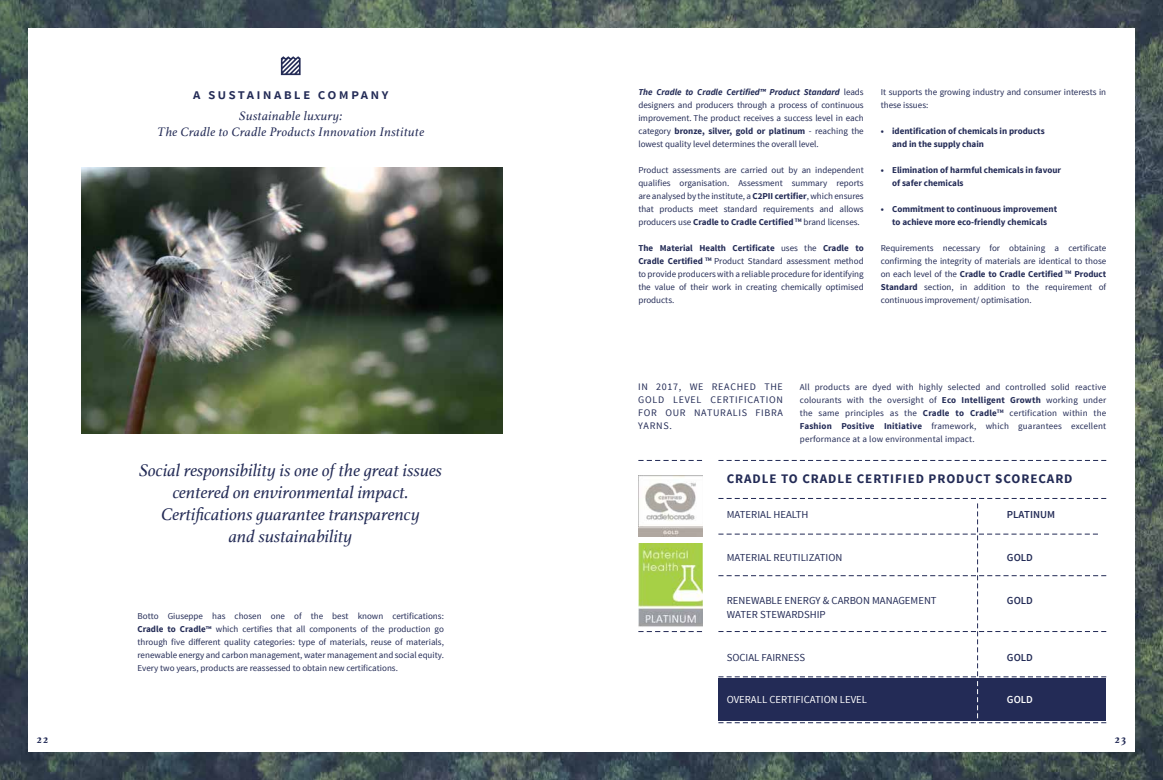
<style>
.page{position:relative;width:1163px;height:780px;background:#fff}
.page>*{position:absolute;margin:0;border:0;box-sizing:border-box;transform-origin:0 0}
.t1{font:italic 18px/22px "Athelas";color:#232b56;text-align:center}
.t2{font:600 15px "Source Sans Pro";letter-spacing:.15em;color:#232b56}
.t3{font:700 13.1px "Source Sans Pro";letter-spacing:.07em;color:#232b56}
.t4{font:italic 13px/16px "Athelas";letter-spacing:.025em;color:#232b56;text-align:center}
.t5{font:700 12px "Athelas";color:#232b56}
.t6{font:12px "Athelas";color:#232b56}
.t7{font:10.7px/14.2px "Source Sans Pro";color:#232b56}
.t8{font:10.7px "Source Sans Pro";color:#fff}
.t9{font:600 10.7px "Source Sans Pro";color:#232b56}
.t10{font:600 10.7px "Source Sans Pro";color:#fff}
.t11{font:10px/13px "Source Sans Pro";letter-spacing:.07em;color:#232b56;text-align:justify}
.t12{font:9px/13px "Source Sans Pro";color:#232b56;text-align:justify}
.t13{font:700 9px/13px "Source Sans Pro";color:#232b56}
.s1{font-weight:700}
.s2{font-weight:700;font-style:italic}
</style>
<div class="page">
<img style="left:0;top:0;width:1162px;height:780px">
<div style="left:28px;top:28px;width:1106px;height:723px;background:#fff"></div>
<svg style="left:281px;top:56px;width:19px;height:19px"></svg>
<svg style="left:718px;top:498px;width:388px;height:225px"></svg>
<svg style="left:718px;top:460px;width:388px;height:1px"></svg>
<img style="left:638px;top:475px;width:64px;height:62px">
<img style="left:638px;top:543px;width:64px;height:84px">
<img style="left:81px;top:167px;width:421px;height:267px">
<svg style="left:638px;top:460px;width:64px;height:1px"></svg>
<svg style="left:638px;top:631px;width:64px;height:1px"></svg>
<h2 class="t2" style="left:193px;top:85px;width:196px">a sustainable company</h2>
<h3 class="t4" style="left:157px;top:107px;width:269px">Sustainable luxury:<br>The Cradle to Cradle Products Innovation Institute</h3>
<h1 class="t1" style="left:139px;top:458px;width:304px">Social responsibility is one of the great issues centered on environmental impact.<br>Certifications guarantee transparency<br>and sustainability</h1>
<p class="t12" style="left:137px;top:609px;width:308px">Botto Giuseppe has chosen one of the best known certifications:<br><span class="s1">Cradle to Cradle</span><sup>tm</sup> which certifies that all components of the production go through five different quality categories: type of materials, reuse of materials, renewable energy and carbon management, water management and social equity.<br>Every two years, products are reassessed to obtain new certifications.</p>
<p class="t12" style="left:638px;top:85px;width:227px"><span class="s2">The Cradle to Cradle Certified™ Product Standard</span> leads designers and producers through a process of continuous improvement. The product receives a success level in each category <span class="s1">bronze, silver, gold or platinum</span> - reaching the lowest quality level determines the overall level.</p>
<p class="t12" style="left:638px;top:163px;width:227px">Product assessments are carried out by an independent qualifies organisation. Assessment summary reports are analysed by the institute, a <span class="s1">C2PII certifier</span>, which ensures that products meet standard requirements and allows producers use <span class="s1">Cradle to Cradle Certified</span> <sup>TM</sup> brand licenses.</p>
<p class="t12" style="left:638px;top:241px;width:227px"><span class="s1">The Material Health Certificate</span> uses the <span class="s1">Cradle to Cradle Certified</span> <sup>TM</sup> Product Standard assessment method to provide producers with a reliable procedure for identifying the value of their work in creating chemically optimised products.</p>
<p class="t12" style="left:880px;top:85px;width:227px">It supports the growing industry and consumer interests in these issues:</p>
<p class="t13" style="left:891px;top:124px;width:154px;text-indent:-11px">• identification of chemicals in products and in the supply chain</p>
<p class="t13" style="left:891px;top:163px;width:170px;text-indent:-11px">• Elimination of harmful chemicals in favour of safer chemicals</p>
<p class="t13" style="left:880px;top:202px;width:178px;text-align:center">• Commitment to continuous improvement to achieve more eco-friendly chemicals</p>
<p class="t12" style="left:880px;top:241px;width:227px">Requirements necessary for obtaining a certificate confirming the integrity of materials are identical to those on each level of the <span class="s1">Cradle to Cradle Certified</span> <sup>TM</sup> <span class="s1">Product Standard</span> section, in addition to the requirement of continuous improvement/ optimisation.</p>
<p class="t11" style="left:638px;top:381px;width:146px">IN 2017, WE REACHED THE GOLD LEVEL CERTIFICATION FOR OUR NATURALIS FIBRA YARNS.</p>
<p class="t12" style="left:799px;top:380px;width:308px">All products are dyed with highly selected and controlled solid reactive colourants with the oversight of <span class="s1">Eco Intelligent Growth</span> working under the same principles as the <span class="s1">Cradle to Cradle</span><sup>TM</sup> certification within the <span class="s1">Fashion Positive Initiative</span> framework, which guarantees excellent performance at a low environmental impact.</p>
<h3 class="t3" style="left:726px;top:470px;width:347px">CRADLE TO CRADLE CERTIFIED PRODUCT SCORECARD</h3>
<p class="t9" style="left:1006px;top:507px;width:50px">PLATINUM</p>
<p class="t9" style="left:1006px;top:550px;width:27px">GOLD</p>
<p class="t9" style="left:1006px;top:593px;width:27px">GOLD</p>
<p class="t7" style="left:726px;top:507px;width:83px">MATERIAL HEALTH</p>
<p class="t7" style="left:726px;top:550px;width:117px">MATERIAL REUTILIZATION</p>
<p class="t7" style="left:726px;top:593px;width:211px">RENEWABLE ENERGY &amp; CARBON MANAGEMENT<br>WATER STEWARDSHIP</p>
<p class="t7" style="left:726px;top:650px;width:80px">SOCIAL FAIRNESS</p>
<p class="t8" style="left:726px;top:693px;width:142px">OVERALL CERTIFICATION LEVEL</p>
<p class="t9" style="left:1006px;top:650px;width:27px">GOLD</p>
<p class="t10" style="left:1006px;top:693px;width:27px">GOLD</p>
<h3 class="t5" style="left:37px;top:729px;width:13px">22</h3>
<h3 class="t5" style="left:1114px;top:729px;width:13px">23</h3>
<h3 class="t6" style="left:40px;top:729px;width:13px">22</h3>
</div>
